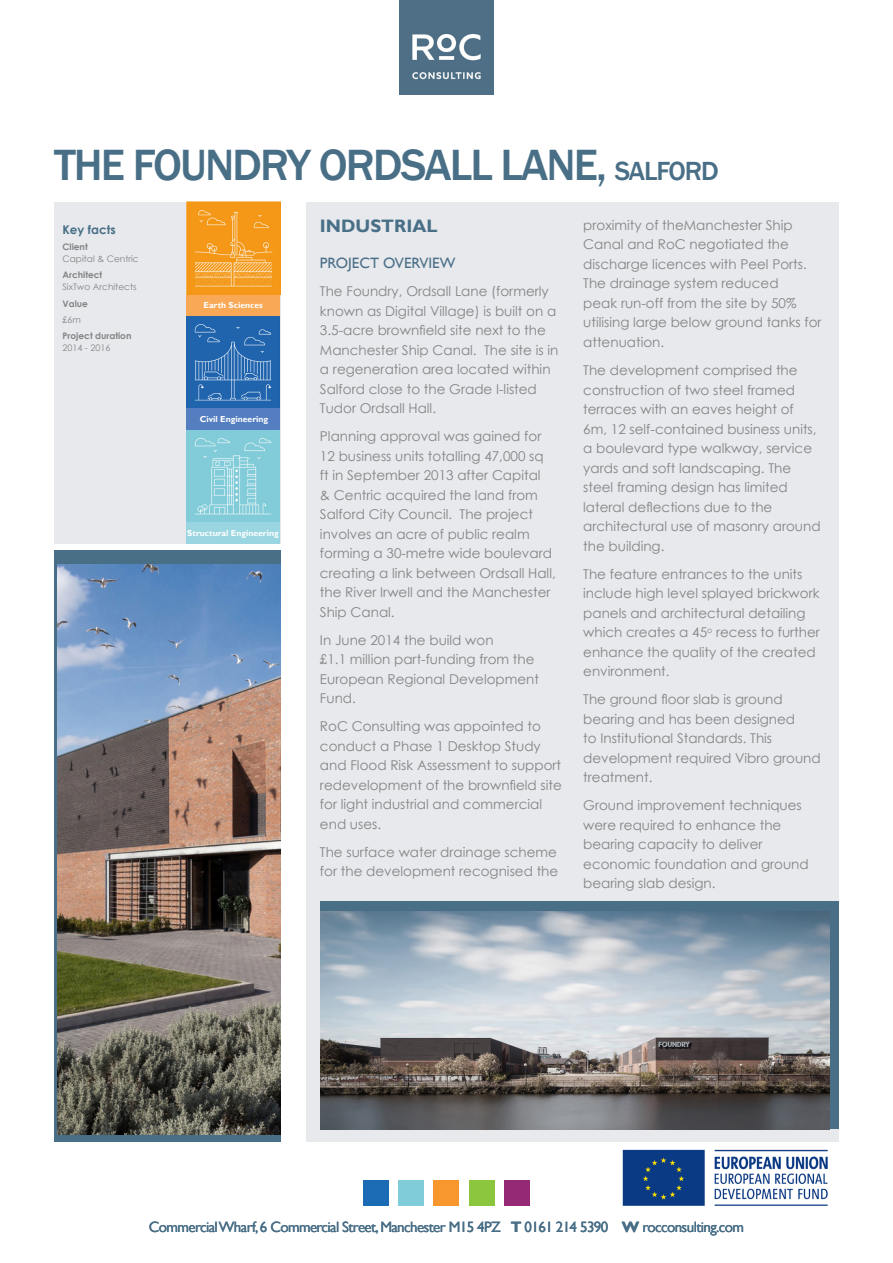
<style>
.page{position:relative;width:893px;height:1263px;background:#fff}
.page>*{position:absolute;margin:0;border:0;box-sizing:border-box;transform-origin:0 0}
.t1{font:500 45px "Franklin Gothic";letter-spacing:-.04em;color:#496f87}
.t2{font:700 18px "Gill Sans";color:#496f87}
.t3{font:15px "Gill Sans";letter-spacing:-.04em;color:#496f87}
.t4{font:15px "Gill Sans";color:#496f87}
.t5{font:13.5px/19.5px "Century Gothic";color:#848484}
.t6{font:700 12px "Century Gothic";color:#496f87}
.t7{font:9px/12px "Century Gothic";color:#848484}
.t8{font:700 9px/12px "Century Gothic";color:#848484}
.t9{font:700 8.7px "Gill Sans";color:#fff}
.s1{font-size:27px}
.s2{font-weight:700}
.s3{font-weight:400}
</style>
<div class="page">
<div style="left:398px;top:1180px;width:26px;height:26px;background:#81ccd9"></div>
<div style="left:434px;top:1180px;width:25px;height:26px;background:#f7972d"></div>
<div style="left:469px;top:1180px;width:26px;height:26px;background:#8bc63e"></div>
<div style="left:505px;top:1180px;width:25px;height:26px;background:#962976"></div>
<div style="left:363px;top:1180px;width:25px;height:26px;background:#1b6bb5"></div>
<div style="left:54px;top:202px;width:227px;height:342px;background:#e7e9ed"></div>
<div style="left:306px;top:202px;width:533px;height:940px;background:#e7e9ed"></div>
<div style="left:54px;top:551px;width:227px;height:591px;background:#496f87"></div>
<div style="left:321px;top:901px;width:518px;height:228px;background:#496f87"></div>
<img style="left:400px;top:0;width:93px;height:94px">
<img style="left:186px;top:430px;width:94px;height:92px">
<div style="left:186px;top:522px;width:94px;height:21px;background:#9ad6e1"></div>
<img style="left:187px;top:316px;width:93px;height:92px">
<div style="left:187px;top:408px;width:93px;height:22px;background:#547ec0"></div>
<div style="left:187px;top:295px;width:93px;height:21px;background:#f9a956"></div>
<img style="left:187px;top:202px;width:93px;height:93px">
<img style="left:320px;top:911px;width:509px;height:218px">
<img style="left:58px;top:564px;width:223px;height:570px">
<img style="left:622px;top:1150px;width:206px;height:56px">
<p class="t1" style="left:54px;top:137px;width:666px">THE FOUNDRY ORDSALL LANE, <span class="s1">SALFORD</span></p>
<p class="t6" style="left:63px;top:220px;width:55px">Key facts</p>
<p class="t7" style="left:63px;top:241px;width:78px"><span class="s2">Client<br></span>Capital &amp; Centric</p>
<p class="t7" style="left:63px;top:269px;width:76px"><span class="s2">Architect<br></span>SixTwo Architects</p>
<p class="t8" style="left:63px;top:297px;width:27px">Value</p>
<p class="t7" style="left:63px;top:314px;width:20px">£6m</p>
<p class="t8" style="left:63px;top:329px;width:70px">Project duration<br><span class="s3">2014 - 2016</span></p>
<p class="t9" style="left:204px;top:300px;width:61px">Earth Sciences</p>
<p class="t9" style="left:200px;top:414px;width:70px">Civil Engineering</p>
<p class="t9" style="left:187px;top:528px;width:93px">Structural Engineering</p>
<p class="t2" style="left:320px;top:215px;width:119px">INDUSTRIAL</p>
<p class="t4" style="left:320px;top:254px;width:137px">PROJECT OVERVIEW</p>
<p class="t5" style="left:320px;top:281px;width:240px">The Foundry, Ordsall Lane (formerly known as Digital Village) is built on a 3.5-acre brownfield site next to the Manchester Ship Canal. The site is in a regeneration area located within Salford close to the Grade I-listed Tudor Ordsall Hall.</p>
<p class="t5" style="left:320px;top:426px;width:237px">Planning approval was gained for<br>12 business units totalling 47,000 sq ft in September 2013 after Capital<br>&amp; Centric acquired the land from<br>Salford City Council. The project involves an acre of public realm forming a 30-metre wide boulevard creating a link between Ordsall Hall, the River Irwell and the Manchester<br>Ship Canal.</p>
<p class="t5" style="left:320px;top:630px;width:221px">In June 2014 the build won<br>£1.1 million part-funding from the<br>European Regional Development<br>Fund.</p>
<p class="t5" style="left:320px;top:716px;width:243px">RoC Consulting was appointed to conduct a Phase 1 Desktop Study and Flood Risk Assessment to support redevelopment of the brownfield site for light industrial and commercial end uses.</p>
<p class="t5" style="left:320px;top:842px;width:240px">The surface water drainage scheme for the development recognised the</p>
<p class="t5" style="left:583px;top:215px;width:240px">proximity of theManchester Ship<br>Canal and RoC negotiated the discharge licences with Peel Ports.<br>The drainage system reduced<br>peak run-off from the site by 50% utilising large below ground tanks for attenuation.</p>
<p class="t5" style="left:583px;top:360px;width:239px">The development comprised the construction of two steel framed terraces with an eaves height of<br>6m, 12 self-contained business units, a boulevard type walkway, service yards and soft landscaping. The steel framing design has limited lateral deflections due to the architectural use of masonry around the building.</p>
<p class="t5" style="left:583px;top:564px;width:238px">The feature entrances to the units include high level splayed brickwork panels and architectural detailing which creates a 45<sup>o</sup> recess to further enhance the quality of the created environment.</p>
<p class="t5" style="left:583px;top:689px;width:239px">The ground floor slab is ground bearing and has been designed<br>to Institutional Standards. This development required Vibro ground treatment.</p>
<p class="t5" style="left:583px;top:795px;width:227px">Ground improvement techniques were required to enhance the bearing capacity to deliver economic foundation and ground bearing slab design.</p>
<p class="t3" style="left:149px;top:1218px;width:597px">Commercial Wharf, 6 Commercial Street, Manchester M15 4PZ <span class="s2">T</span> 0161 214 5390 <span class="s2">W</span> rocconsulting.com</p>
</div>
